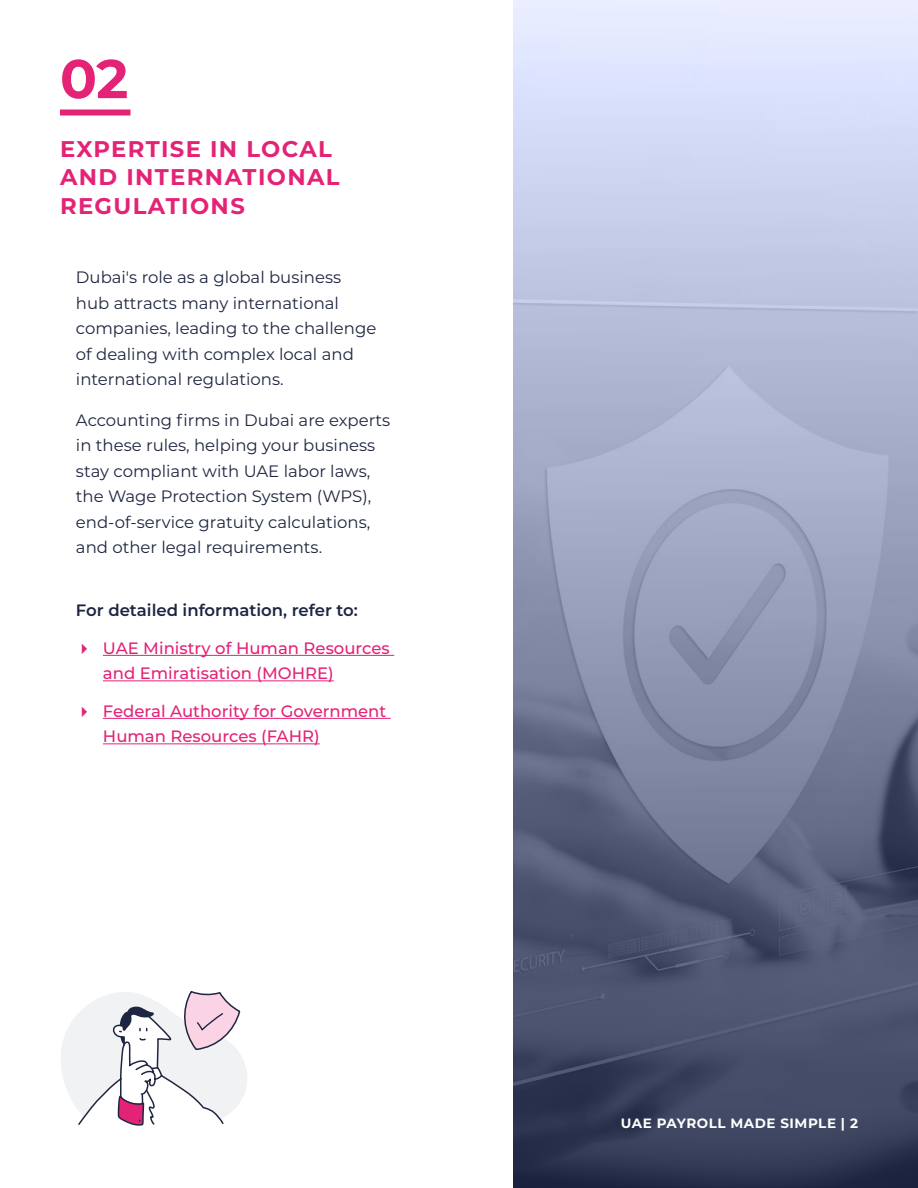
<style>
.page{position:relative;width:918px;height:1188px;background:#fff}
.page>*{position:absolute;margin:0;border:0;box-sizing:border-box;transform-origin:0 0}
.t1{font:700 54.45px "Montserrat";color:#e42376}
.t2{font:700 22.65px/28.7px "Montserrat";letter-spacing:.06em;color:#e42376}
.t3{font:16.5px/25.5px "Montserrat";color:#1e2540}
.t4{font:500 16.5px/25.5px "Montserrat";color:#e42376}
.t5{font:600 16.5px "Montserrat";color:#1e2540}
.t6{font:700 13.5px "Montserrat";letter-spacing:.04em;color:#fff}
</style>
<div class="page">
<svg style="left:513px;top:0;width:405px;height:1188px;background:#8d93ae"></svg>
<div style="left:60px;top:110px;width:70px;height:6px;background:#e42376"></div>
<hr style="left:103px;top:655px;width:291px;height:1px;background:#e42376">
<hr style="left:103px;top:680px;width:231px;height:1px;background:#e42376">
<hr style="left:103px;top:718px;width:288px;height:1px;background:#e42376">
<hr style="left:103px;top:743px;width:217px;height:1px;background:#e42376">
<svg style="left:61px;top:991px;width:186px;height:135px"></svg>
<h1 class="t1" style="left:60px;top:40px;width:70px">02</h1>
<h2 class="t2" style="left:60px;top:133px;width:281px">EXPERTISE IN LOCAL<br>AND INTERNATIONAL<br>REGULATIONS</h2>
<p class="t3" style="left:76px;top:264px;width:302px">Dubai's role as a global business hub attracts many international companies, leading to the challenge of dealing with complex local and international regulations.</p>
<p class="t3" style="left:76px;top:407px;width:316px">Accounting firms in Dubai are experts in these rules, helping your business stay compliant with UAE labor laws, the Wage Protection System (WPS), end‑of‑service gratuity calculations, and other legal requirements.</p>
<p class="t5" style="left:76px;top:599px;width:283px">For detailed information, refer to:</p>
<p class="t4" style="left:103px;top:634px;width:288px">UAE Ministry of Human Resources and Emiratisation (MOHRE)</p>
<p class="t4" style="left:103px;top:697px;width:285px">Federal Authority for Government<br>Human Resources (FAHR)</p>
<p class="t6" style="left:621px;top:1113px;width:239px">UAE PAYROLL MADE SIMPLE | 2</p>
</div>
